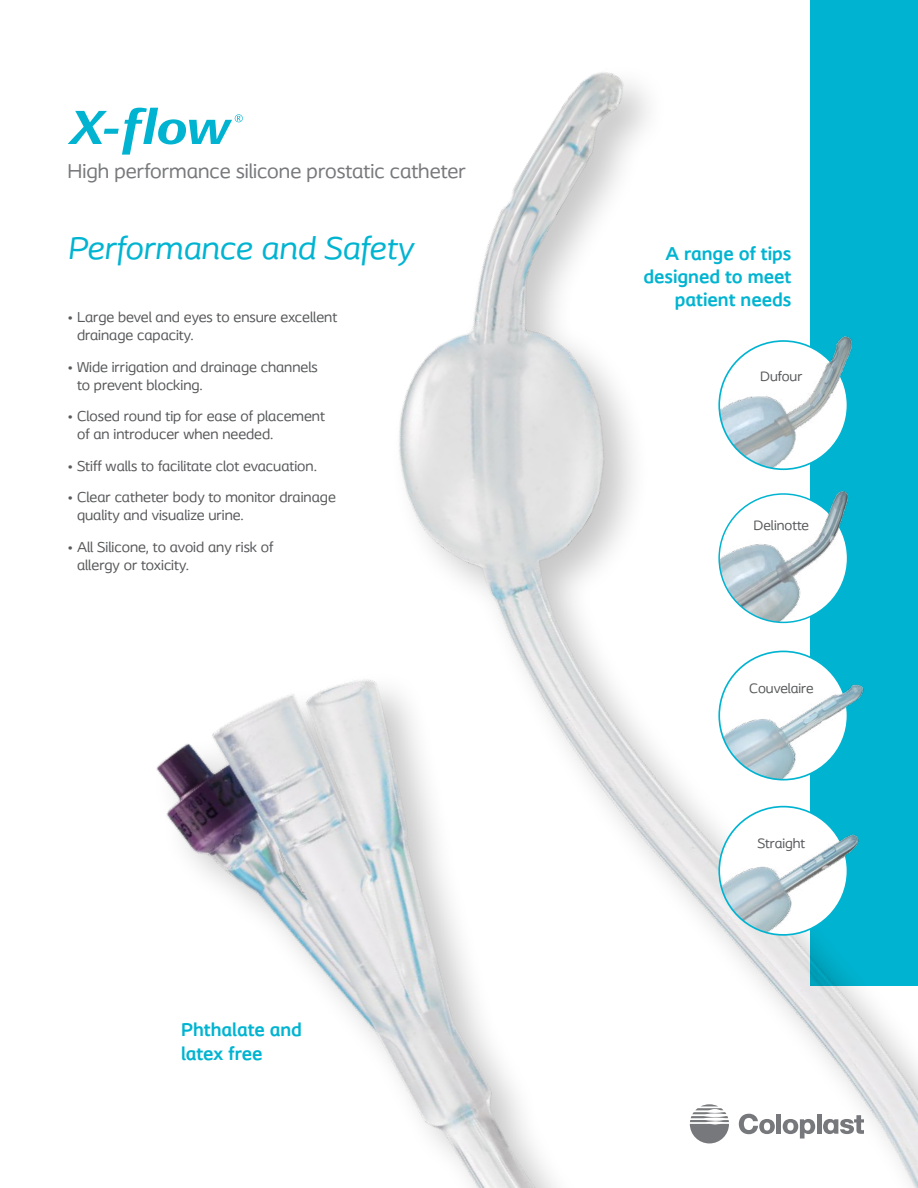
<style>
.page{position:relative;width:918px;height:1188px;background:#fff}
.page>*{position:absolute;margin:0;border:0;box-sizing:border-box;transform-origin:0 0}
.t1{font:italic 33px "Coloplast";color:#00b4d1}
.t2{font:21px "Coloplast";color:#77787b}
.t3{font:700 19.5px/23.2px "Coloplast";color:#00b4d1}
.t4{font:15px/18px "Coloplast";color:#58595b}
.t5{font:14.25px "Coloplast";color:#58595b}
</style>
<div class="page">
<svg style="left:68px;top:108px;width:135px;height:47px"></svg>
<img style="left:156px;top:743px;width:47px;height:127px">
<img style="left:203px;top:0;width:715px;height:1188px">
<img style="left:719px;top:341px;width:128px;height:128px;border-radius:64px">
<img style="left:724px;top:327px;width:142px;height:135px">
<div style="left:719px;top:651px;width:128px;height:129px;background:#fff;border-radius:50%"></div>
<img style="left:719px;top:673px;width:128px;height:107px">
<img style="left:733px;top:674px;width:143px;height:107px">
<div style="left:719px;top:807px;width:128px;height:128px;background:#fff;border-radius:50%"></div>
<img style="left:719px;top:819px;width:128px;height:116px">
<img style="left:733px;top:820px;width:143px;height:117px">
<h2 class="t2" style="left:68px;top:158px;width:400px">High performance silicone prostatic catheter</h2>
<h1 class="t1" style="left:68px;top:229px;width:347px">Performance and Safety</h1>
<p class="t4" style="left:77px;top:308px;width:262px;text-indent:-10px">• Large bevel and eyes to ensure excellent drainage capacity.</p>
<p class="t4" style="left:77px;top:358px;width:242px;text-indent:-10px">• Wide irrigation and drainage channels to prevent blocking.</p>
<p class="t4" style="left:77px;top:407px;width:249px;text-indent:-10px">• Closed round tip for ease of placement of an introducer when needed.</p>
<p class="t4" style="left:68px;top:457px;width:251px">• Stiff walls to facilitate clot evacuation.</p>
<p class="t4" style="left:77px;top:488px;width:260px;text-indent:-10px">• Clear catheter body to monitor drainage quality and visualize urine.</p>
<p class="t4" style="left:77px;top:538px;width:198px;text-indent:-10px">• All Silicone, to avoid any risk of allergy or toxicity.</p>
<h3 class="t3" style="left:181px;top:1018px;width:122px">Phthalate and latex free</h3>
<h3 class="t3" style="left:643px;top:242px;width:150px;text-align:right">A range of tips designed to meet patient needs</h3>
<p class="t5" style="left:760px;top:368px;width:44px">Dufour</p>
<p class="t5" style="left:754px;top:517px;width:57px">Delinotte</p>
<p class="t5" style="left:749px;top:680px;width:66px">Couvelaire</p>
<p class="t5" style="left:757px;top:835px;width:49px">Straight</p>
</div>
